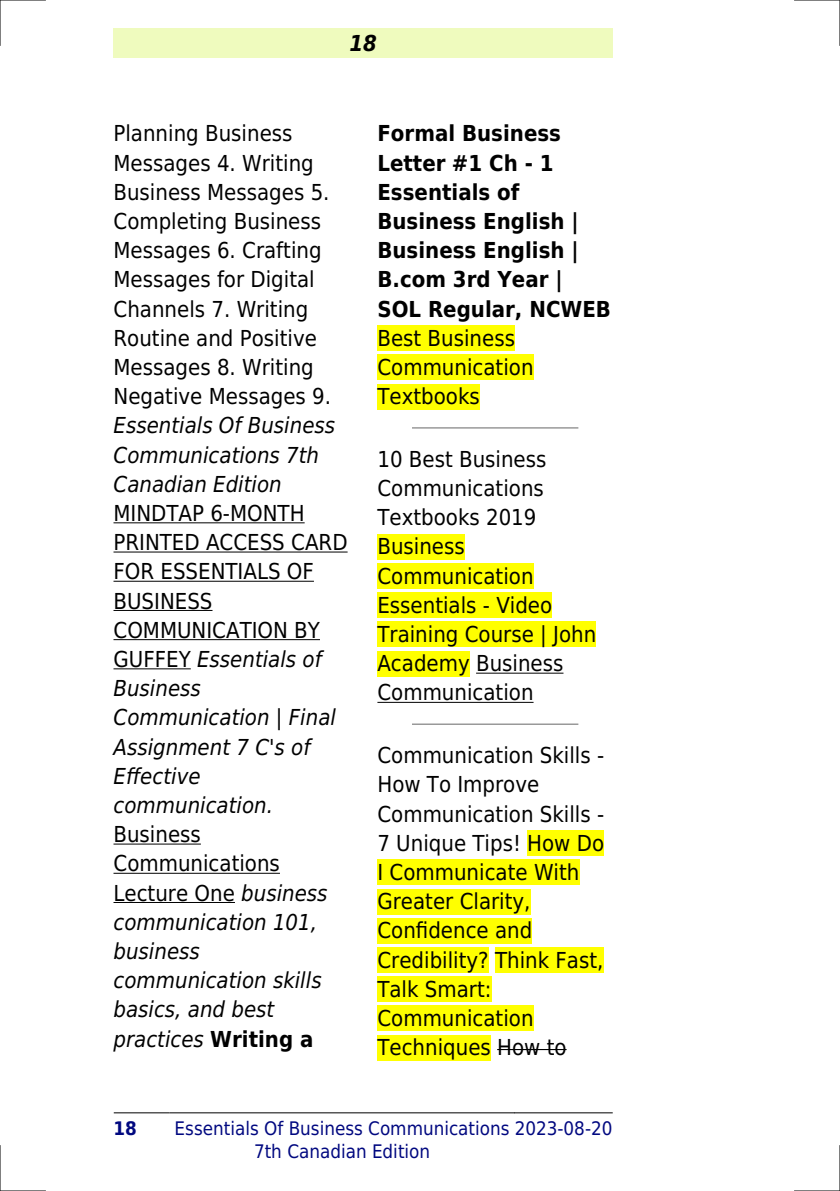
<style>
.page{position:relative;width:840px;height:1191px;background:#fff}
.page>*{position:absolute;margin:0;border:0;box-sizing:border-box;transform-origin:0 0}
.t1{font:22px/29.2px "DejaVu Sans Condensed";color:#000}
.t2{font:italic 22px/29.2px "DejaVu Sans Condensed";color:#000}
.t3{font:700 22px/29.2px "DejaVu Sans Condensed";color:#000}
.t4{font:italic 700 22px "DejaVu Sans Condensed";color:#000}
.t5{font:18.6px/22.4px "DejaVu Sans Condensed";color:#000880}
.t6{font:700 18.6px "DejaVu Sans Condensed";color:#000880}
.s1{font-style:normal}
.s2{font-weight:700;font-style:normal}
</style>
<div class="page">
<div style="left:113px;top:28px;width:499px;height:30px;background:#effbbe"></div>
<hr style="left:114px;top:1112px;width:55px;height:1px;background:#000">
<hr style="left:170px;top:1112px;width:344px;height:1px;background:#000">
<hr style="left:514px;top:1112px;width:98px;height:1px;background:#000">
<hr style="left:113px;top:522px;width:191px;height:1px;background:#000">
<hr style="left:113px;top:551px;width:234px;height:1px;background:#000">
<hr style="left:113px;top:581px;width:201px;height:1px;background:#000">
<hr style="left:113px;top:610px;width:99px;height:1px;background:#000">
<hr style="left:113px;top:639px;width:207px;height:1px;background:#000">
<hr style="left:113px;top:668px;width:78px;height:1px;background:#000">
<hr style="left:113px;top:843px;width:88px;height:1px;background:#000">
<hr style="left:113px;top:872px;width:167px;height:1px;background:#000">
<hr style="left:113px;top:902px;width:122px;height:1px;background:#000">
<div style="left:377px;top:325px;width:137px;height:26px;background:#ff0"></div>
<div style="left:377px;top:354px;width:156px;height:26px;background:#ff0"></div>
<div style="left:377px;top:384px;width:102px;height:25px;background:#ff0"></div>
<hr style="left:412px;top:427px;width:165px;height:1px;background:#999">
<div style="left:377px;top:534px;width:87px;height:25px;background:#ff0"></div>
<div style="left:377px;top:563px;width:156px;height:26px;background:#ff0"></div>
<div style="left:377px;top:592px;width:175px;height:26px;background:#ff0"></div>
<div style="left:377px;top:621px;width:219px;height:26px;background:#ff0"></div>
<div style="left:377px;top:651px;width:92px;height:25px;background:#ff0"></div>
<hr style="left:476px;top:672px;width:87px;height:1px;background:#000">
<hr style="left:377px;top:702px;width:156px;height:1px;background:#000">
<hr style="left:412px;top:723px;width:165px;height:2px;background:#999">
<div style="left:527px;top:830px;width:77px;height:26px;background:#ff0"></div>
<div style="left:377px;top:859px;width:202px;height:26px;background:#ff0"></div>
<div style="left:377px;top:888px;width:153px;height:26px;background:#ff0"></div>
<div style="left:377px;top:918px;width:155px;height:25px;background:#ff0"></div>
<div style="left:377px;top:947px;width:111px;height:25px;background:#ff0"></div>
<div style="left:495px;top:947px;width:108px;height:25px;background:#ff0"></div>
<div style="left:377px;top:976px;width:114px;height:26px;background:#ff0"></div>
<div style="left:377px;top:1005px;width:156px;height:26px;background:#ff0"></div>
<div style="left:377px;top:1034px;width:113px;height:26px;background:#ff0"></div>
<hr style="left:497px;top:1049px;width:69px;height:1px;background:#000">
<hr style="left:0;top:0;width:45px;height:1px;background:#000">
<hr style="left:794px;top:0;width:45px;height:1px;background:#000">
<hr style="left:0;top:1190px;width:45px;height:1px;background:#000">
<hr style="left:794px;top:1190px;width:45px;height:1px;background:#000">
<hr style="left:0;top:0;width:1px;height:45px;background:#000">
<hr style="left:0;top:1145px;width:1px;height:46px;background:#000">
<hr style="left:839px;top:0;width:1px;height:45px;background:#000">
<hr style="left:839px;top:1145px;width:1px;height:46px;background:#000">
<p class="t4" style="left:349px;top:30px;width:29px">18</p>
<p class="t1" style="left:113px;top:119px;width:219px">Planning Business<br>Messages 4. Writing<br>Business Messages 5.<br>Completing Business<br>Messages 6. Crafting<br>Messages for Digital<br>Channels 7. Writing<br>Routine and Positive<br>Messages 8. Writing<br>Negative Messages 9.</p>
<p class="t2" style="left:113px;top:411px;width:223px">Essentials Of Business<br>Communications 7th<br>Canadian Edition</p>
<p class="t2" style="left:113px;top:499px;width:235px"><span class="s1">MINDTAP 6-MONTH<br>PRINTED ACCESS CARD<br>FOR ESSENTIALS OF<br>BUSINESS<br>COMMUNICATION BY<br>GUFFEY</span> Essentials of<br>Business<br>Communication | Final<br>Assignment 7 C's of<br>Effective communication.</p>
<p class="t2" style="left:113px;top:820px;width:215px"><span class="s1">Business<br>Communications<br>Lecture One</span> business communication 101, business communication skills basics, and best practices <span class="s2">Writing a</span></p>
<p class="t3" style="left:377px;top:119px;width:235px">Formal Business<br>Letter #1 Ch - 1<br>Essentials of<br>Business English |<br>Business English |<br>B.com 3rd Year |<br>SOL Regular, NCWEB</p>
<p class="t1" style="left:377px;top:323px;width:157px">Best Business<br>Communication<br>Textbooks</p>
<p class="t1" style="left:377px;top:444px;width:220px">10 Best Business<br>Communications<br>Textbooks 2019<br>Business<br>Communication<br>Essentials - Video<br>Training Course | John<br>Academy Business<br>Communication</p>
<p class="t1" style="left:377px;top:741px;width:228px">Communication Skills -<br>How To Improve<br>Communication Skills -<br>7 Unique Tips! How Do<br>I Communicate With<br>Greater Clarity,<br>Confidence and<br>Credibility? Think Fast,<br>Talk Smart:<br>Communication<br>Techniques How to</p>
<p class="t6" style="left:113px;top:1118px;width:25px">18</p>
<p class="t5" style="left:254px;top:1117px;width:360px;text-indent:-79px">Essentials Of Business Communications 2023-08-20<br>7th Canadian Edition</p>
</div>
